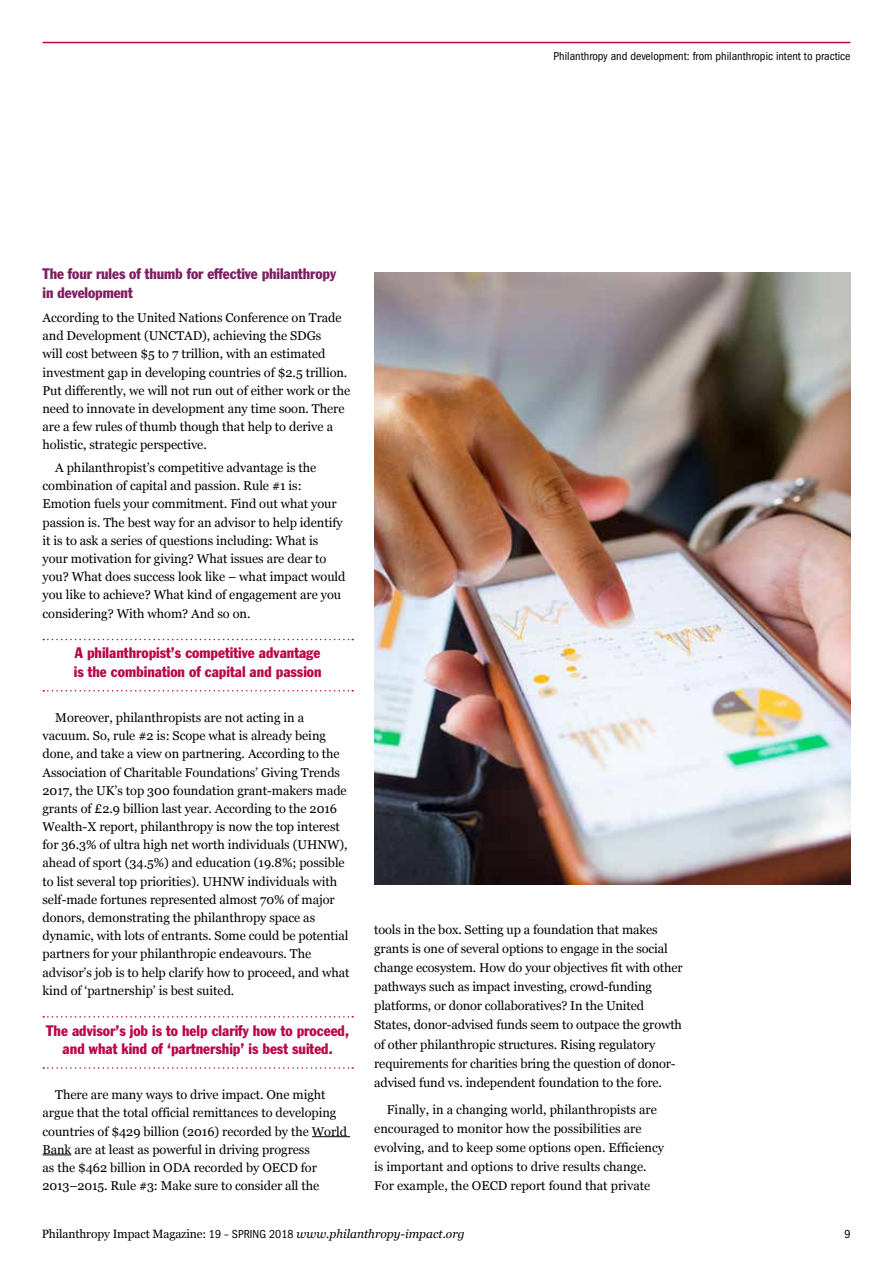
<style>
.page{position:relative;width:893px;height:1263px;background:#fff}
.page>*{position:absolute;margin:0;border:0;box-sizing:border-box;transform-origin:0 0}
.t1{font:condensed 15px/18.1px "Franklin Gothic";color:#b90748}
.t2{font:condensed 15px/18.1px "Franklin Gothic";letter-spacing:-.005em;color:#7c1f62}
.t3{font:12.75px/18.1px "Georgia";letter-spacing:-.005em;color:#000}
.t4{font:12px "Georgia";letter-spacing:-.01em;color:#000}
.t5{font:condensed 12px "ITC Franklin Gothic Std";color:#000}
.s1{font-family:"ITC Franklin Gothic Std";font-stretch:condensed}
.s2{font-style:italic}
</style>
<div class="page">
<hr style="left:43px;top:42px;width:807px;height:1px;background:#b90748">
<svg style="left:43px;top:639px;width:310px;height:1px"></svg>
<svg style="left:43px;top:690px;width:310px;height:1px"></svg>
<svg style="left:43px;top:1016px;width:310px;height:1px"></svg>
<svg style="left:43px;top:1067px;width:310px;height:2px"></svg>
<hr style="left:312px;top:1136px;width:38px;height:1px;background:#000">
<svg style="left:43px;top:1154px;width:28px;height:1px"></svg>
<img style="left:374px;top:272px;width:476px;height:612px">
<p class="t5" style="left:554px;top:49px;width:298px">Philanthropy and development: from philanthropic intent to practice</p>
<p class="t2" style="left:43px;top:265px;width:295px">The four rules of thumb for effective philanthropy in development</p>
<p class="t3" style="left:43px;top:309px;width:309px">According to the United Nations Conference on Trade and Development (UNCTAD), achieving the SDGs<br>will cost between $5 to 7 trillion, with an estimated investment gap in developing countries of $2.5 trillion.<br>Put differently, we will not run out of either work or the need to innovate in development any time soon. There are a few rules of thumb though that help to derive a holistic, strategic perspective.</p>
<p class="t3" style="left:43px;top:459px;width:304px;text-indent:13px">A philanthropist’s competitive advantage is the combination of capital and passion. Rule #1 is:<br>Emotion fuels your commitment. Find out what your passion is. The best way for an advisor to help identify it is to ask a series of questions including: What is your motivation for giving? What issues are dear to you? What does success look like – what impact would you like to achieve? What kind of engagement are you considering? With whom? And so on.</p>
<p class="t1" style="left:74px;top:644px;width:249px">A philanthropist’s competitive advantage is the combination of capital and passion</p>
<p class="t3" style="left:43px;top:709px;width:309px;text-indent:13px">Moreover, philanthropists are not acting in a vacuum. So, rule #2 is: Scope what is already being done, and take a view on partnering. According to the Association of Charitable Foundations’ Giving Trends 2017, the UK’s top 300 foundation grant-makers made grants of £2.9 billion last year. According to the 2016<br>Wealth-X report, philanthropy is now the top interest for 36.3% of ultra high net worth individuals (UHNW), ahead of sport (34.5%) and education (19.8%; possible to list several top priorities). UHNW individuals with self-made fortunes represented almost 70% of major donors, demonstrating the philanthropy space as dynamic, with lots of entrants. Some could be potential partners for your philanthropic endeavours. The advisor’s job is to help clarify how to proceed, and what kind of ‘partnership’ is best suited.</p>
<p class="t1" style="left:46px;top:1021px;width:304px;text-align:center">The advisor’s job is to help clarify how to proceed, and what kind of ‘partnership’ is best suited.</p>
<p class="t3" style="left:43px;top:1086px;width:306px;text-indent:13px">There are many ways to drive impact. One might argue that the total official remittances to developing countries of $429 billion (2016) recorded by the World Bank are at least as powerful in driving progress<br>as the $462 billion in ODA recorded by OECD for 2013–2015. Rule #3: Make sure to consider all the</p>
<p class="t3" style="left:374px;top:921px;width:310px;line-height:19px">tools in the box. Setting up a foundation that makes grants is one of several options to engage in the social change ecosystem. How do your objectives fit with other pathways such as impact investing, crowd-funding platforms, or donor collaboratives? In the United States, donor-advised funds seem to outpace the growth of other philanthropic structures. Rising regulatory requirements for charities bring the question of donor&shy;advised fund vs. independent foundation to the fore.</p>
<p class="t3" style="left:374px;top:1100px;width:291px;line-height:19px;text-indent:13px">Finally, in a changing world, philanthropists are encouraged to monitor how the possibilities are evolving, and to keep some options open. Efficiency is important and options to drive results change.<br>For example, the OECD report found that private</p>
<p class="t4" style="left:42px;top:1226px;width:425px">Philanthropy Impact Magazine: <span class="s1">19 – SPRING 2018</span> <span class="s2">www.philanthropy-impact.org</span></p>
<p class="t5" style="left:844px;top:1227px;width:8px">9</p>
</div>
